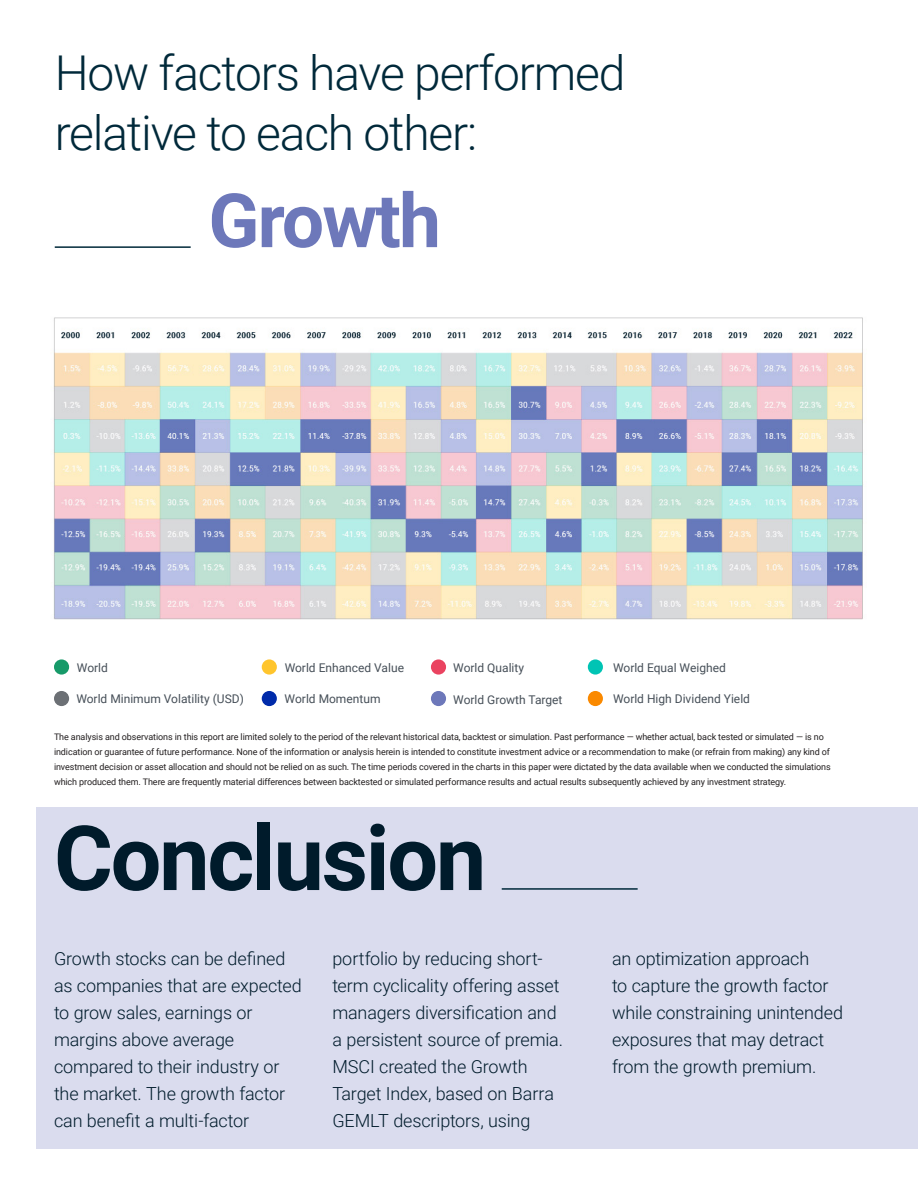
<style>
.page{position:relative;width:918px;height:1188px;background:#fff}
.page>*{position:absolute;margin:0;border:0;box-sizing:border-box;transform-origin:0 0}
.t1{font:700 90px "Roboto";letter-spacing:-.025em;color:#001b2b}
.t2{font:700 75px "Roboto";letter-spacing:-.025em;color:#6d78ba}
.t3{font:300 48px/60px "Roboto";letter-spacing:-.025em;color:#00293a}
.t4{font:300 18px/27px "Roboto";letter-spacing:-.01em;color:#001b2b}
.t5{font:12px "Roboto";color:#464f58}
.t6{font:9px/15px "Roboto";letter-spacing:-.01em;color:#231f20}
</style>
<div class="page">
<div style="left:36px;top:808px;width:882px;height:341px;background:#dadcee"></div>
<hr style="left:55px;top:246px;width:136px;height:2px;background:#00293a">
<div style="left:54px;top:659px;width:15px;height:16px;background:#179a69;border-radius:50%"></div>
<div style="left:262px;top:659px;width:15px;height:16px;background:#ffc52d;border-radius:50%"></div>
<div style="left:431px;top:659px;width:15px;height:16px;background:#ea4360;border-radius:50%"></div>
<div style="left:588px;top:659px;width:15px;height:16px;background:#00c4b4;border-radius:50%"></div>
<div style="left:588px;top:691px;width:15px;height:15px;background:#fa8900;border-radius:50%"></div>
<div style="left:262px;top:691px;width:15px;height:15px;background:#002baa;border-radius:50%"></div>
<div style="left:431px;top:691px;width:15px;height:15px;background:#6d78ba;border-radius:50%"></div>
<div style="left:54px;top:691px;width:15px;height:15px;background:#6c7075;border-radius:50%"></div>
<hr style="left:502px;top:888px;width:136px;height:2px;background:#00293a">
<img style="left:53px;top:317px;width:810px;height:303px">
<p class="t3" style="left:55px;top:41px;width:572px">How factors have performed relative to each other:</p>
<p class="t2" style="left:208px;top:168px;width:234px">Growth</p>
<p class="t5" style="left:77px;top:659px;width:33px">World</p>
<p class="t5" style="left:285px;top:659px;width:121px">World Enhanced Value</p>
<p class="t5" style="left:453px;top:659px;width:72px">World Quality</p>
<p class="t5" style="left:613px;top:659px;width:114px">World Equal Weighed</p>
<p class="t5" style="left:76px;top:690px;width:169px">World Minimum Volatility (USD)</p>
<p class="t5" style="left:285px;top:690px;width:97px">World Momentum</p>
<p class="t5" style="left:453px;top:691px;width:111px">World Growth Target</p>
<p class="t5" style="left:613px;top:690px;width:138px">World High Dividend Yield</p>
<p class="t6" style="left:54px;top:729px;width:778px">The analysis and observations in this report are limited solely to the period of the relevant historical data, backtest or simulation. Past performance — whether actual, back tested or simulated — is no indication or guarantee of future performance. None of the information or analysis herein is intended to constitute investment advice or a recommendation to make (or refrain from making) any kind of investment decision or asset allocation and should not be relied on as such. The time periods covered in the charts in this paper were dictated by the data available when we conducted the simulations which produced them. There are frequently material differences between backtested or simulated performance results and actual results subsequently achieved by any investment strategy.</p>
<p class="t1" style="left:54px;top:795px;width:434px">Conclusion</p>
<p class="t4" style="left:54px;top:945px;width:249px">Growth stocks can be defined as companies that are expected to grow sales, earnings or margins above average compared to their industry or the market. The growth factor can benefit a multi-factor</p>
<p class="t4" style="left:332px;top:945px;width:232px">portfolio by reducing short&shy;term cyclicality offering asset managers diversification and a persistent source of premia.<br>MSCI created the Growth<br>Target Index, based on Barra<br>GEMLT descriptors, using</p>
<p class="t4" style="left:612px;top:945px;width:233px">an optimization approach<br>to capture the growth factor while constraining unintended exposures that may detract from the growth premium.</p>
</div>
